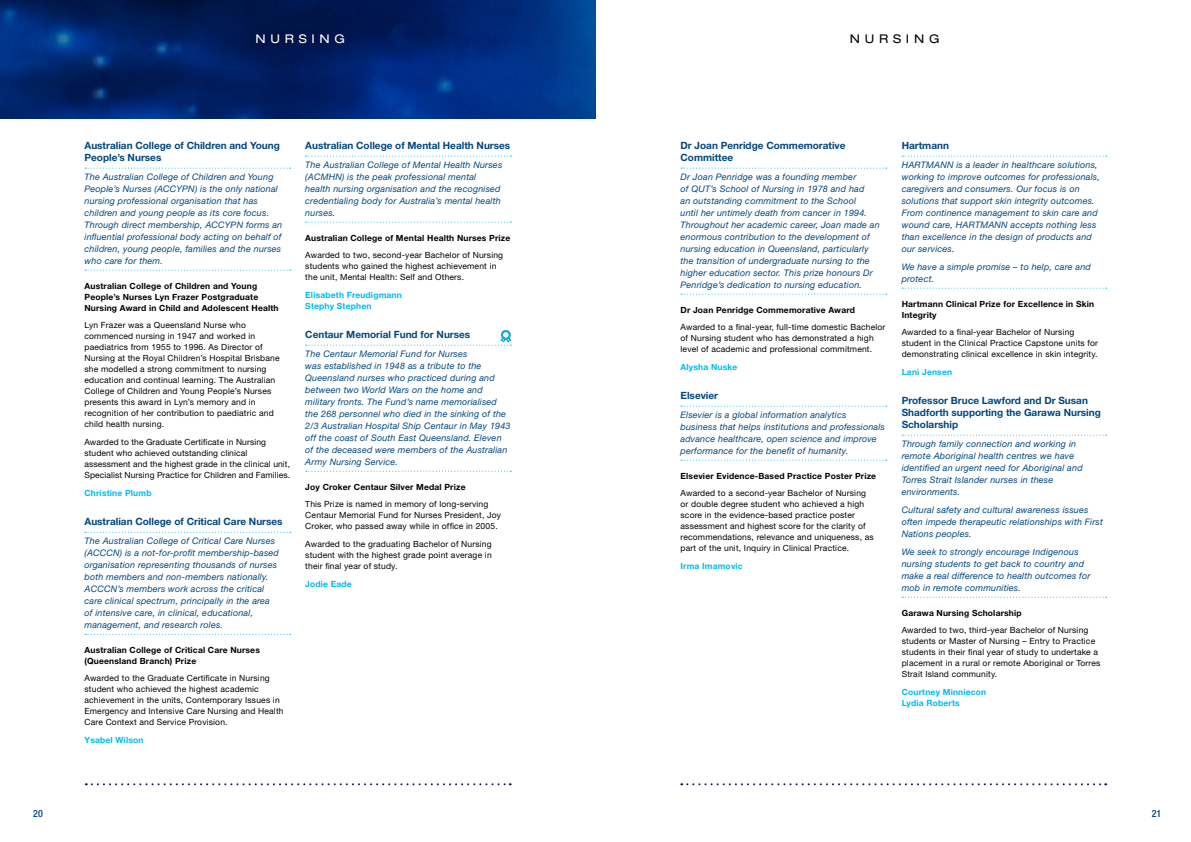
<style>
.page{position:relative;width:1191px;height:842px;background:#fff}
.page>*{position:absolute;margin:0;border:0;box-sizing:border-box;transform-origin:0 0}
.t1{font:expanded 12px "Helvetica Neue LT Pro";letter-spacing:.4em;color:#000}
.t2{font:expanded 12px "Helvetica Neue LT Pro";letter-spacing:.4em;color:#fff}
.t3{font:700 10px/12px "Helvetica Neue LT Pro";color:#00467f}
.t4{font:500 condensed 10px "Helvetica Neue LT Pro";color:#00467f}
.t5{font:italic 9px/12px "Helvetica Neue LT Pro";letter-spacing:.02em;color:#00467f}
.t6{font:8.5px/11px "Helvetica Neue LT Pro";letter-spacing:.02em;color:#000}
.t7{font:700 8.5px/11px "Helvetica Neue LT Pro";letter-spacing:.02em;color:#000}
.t8{font:700 8.5px/11px "Helvetica Neue LT Pro";letter-spacing:.02em;color:#00b9f1}
</style>
<div class="page">
<img style="left:0;top:0;width:595px;height:118px">
<svg style="left:86px;top:783px;width:425px;height:2px"></svg>
<svg style="left:681px;top:783px;width:425px;height:2px"></svg>
<svg style="left:85px;top:168px;width:205px;height:1px"></svg>
<svg style="left:85px;top:270px;width:205px;height:1px"></svg>
<svg style="left:85px;top:532px;width:205px;height:1px"></svg>
<svg style="left:85px;top:634px;width:205px;height:1px"></svg>
<svg style="left:306px;top:156px;width:205px;height:1px"></svg>
<svg style="left:306px;top:222px;width:205px;height:1px"></svg>
<svg style="left:306px;top:471px;width:205px;height:1px"></svg>
<svg style="left:681px;top:168px;width:205px;height:1px"></svg>
<svg style="left:681px;top:294px;width:205px;height:1px"></svg>
<svg style="left:681px;top:406px;width:205px;height:1px"></svg>
<svg style="left:681px;top:460px;width:205px;height:1px"></svg>
<svg style="left:902px;top:156px;width:204px;height:1px"></svg>
<svg style="left:902px;top:288px;width:204px;height:1px"></svg>
<svg style="left:902px;top:435px;width:204px;height:1px"></svg>
<svg style="left:902px;top:597px;width:204px;height:1px"></svg>
<svg style="left:306px;top:330px;width:205px;height:16px"></svg>
<h1 class="t2" style="left:255px;top:31px;width:91px">NURSING</h1>
<p class="t3" style="left:84px;top:139px;width:197px">Australian College of Children and Young<br>People’s Nurses</p>
<p class="t5" style="left:84px;top:171px;width:199px">The Australian College of Children and Young People’s Nurses (ACCYPN) is the only national nursing professional organisation that has children and young people as its core focus.<br>Through direct membership, ACCYPN forms an influential professional body acting on behalf of children, young people, families and the nurses who care for them.</p>
<p class="t7" style="left:84px;top:280px;width:196px">Australian College of Children and Young<br>People’s Nurses Lyn Frazer Postgraduate<br>Nursing Award in Child and Adolescent Health</p>
<p class="t6" style="left:84px;top:319px;width:197px">Lyn Frazer was a Queensland Nurse who commenced nursing in 1947 and worked in paediatrics from 1955 to 1996. As Director of Nursing at the Royal Children’s Hospital Brisbane she modelled a strong commitment to nursing education and continual learning. The Australian College of Children and Young People’s Nurses presents this award in Lyn’s memory and in recognition of her contribution to paediatric and child health nursing.</p>
<p class="t6" style="left:84px;top:436px;width:207px">Awarded to the Graduate Certificate in Nursing student who achieved outstanding clinical assessment and the highest grade in the clinical unit, Specialist Nursing Practice for Children and Families.</p>
<p class="t8" style="left:84px;top:487px;width:69px">Christine Plumb</p>
<p class="t3" style="left:84px;top:515px;width:200px">Australian College of Critical Care Nurses</p>
<p class="t5" style="left:84px;top:535px;width:196px">The Australian College of Critical Care Nurses (ACCCN) is a not-for-profit membership-based organisation representing thousands of nurses both members and non-members nationally.<br>ACCCN’s members work across the critical care clinical spectrum, principally in the area of intensive care, in clinical, educational, management, and research roles.</p>
<p class="t7" style="left:84px;top:645px;width:177px">Australian College of Critical Care Nurses (Queensland Branch) Prize</p>
<p class="t6" style="left:84px;top:672px;width:201px">Awarded to the Graduate Certificate in Nursing student who achieved the highest academic achievement in the units, Contemporary Issues in Emergency and Intensive Care Nursing and Health Care Context and Service Provision.</p>
<p class="t8" style="left:84px;top:734px;width:60px">Ysabel Wilson</p>
<p class="t3" style="left:305px;top:139px;width:206px">Australian College of Mental Health Nurses</p>
<p class="t5" style="left:305px;top:159px;width:198px">The Australian College of Mental Health Nurses (ACMHN) is the peak professional mental health nursing organisation and the recognised credentialing body for Australia’s mental health nurses.</p>
<p class="t7" style="left:305px;top:232px;width:207px">Australian College of Mental Health Nurses Prize</p>
<p class="t6" style="left:305px;top:249px;width:199px">Awarded to two, second-year Bachelor of Nursing students who gained the highest achievement in the unit, Mental Health: Self and Others.</p>
<p class="t8" style="left:305px;top:289px;width:98px">Elisabeth Freudigmann<br>Stephy Stephen</p>
<p class="t3" style="left:305px;top:328px;width:166px">Centaur Memorial Fund for Nurses</p>
<p class="t5" style="left:305px;top:348px;width:207px">The Centaur Memorial Fund for Nurses<br>was established in 1948 as a tribute to the Queensland nurses who practiced during and between two World Wars on the home and military fronts. The Fund’s name memorialised the 268 personnel who died in the sinking of the 2/3 Australian Hospital Ship Centaur in May 1943 off the coast of South East Queensland. Eleven of the deceased were members of the Australian Army Nursing Service.</p>
<p class="t7" style="left:305px;top:481px;width:162px">Joy Croker Centaur Silver Medal Prize</p>
<p class="t6" style="left:305px;top:498px;width:197px">This Prize is named in memory of long-serving<br>Centaur Memorial Fund for Nurses President, Joy<br>Croker, who passed away while in office in 2005.</p>
<p class="t6" style="left:305px;top:538px;width:188px;text-align:justify">Awarded to the graduating Bachelor of Nursing student with the highest grade point average in their final year of study.</p>
<p class="t8" style="left:305px;top:578px;width:48px">Jodie Eade</p>
<h1 class="t1" style="left:850px;top:31px;width:91px">NURSING</h1>
<p class="t3" style="left:680px;top:139px;width:166px">Dr Joan Penridge Commemorative<br>Committee</p>
<p class="t5" style="left:680px;top:171px;width:201px">Dr Joan Penridge was a founding member<br>of QUT’s School of Nursing in 1978 and had<br>an outstanding commitment to the School<br>until her untimely death from cancer in 1994.<br>Throughout her academic career, Joan made an enormous contribution to the development of nursing education in Queensland, particularly the transition of undergraduate nursing to the higher education sector. This prize honours Dr Penridge’s dedication to nursing education.</p>
<p class="t7" style="left:680px;top:304px;width:176px">Dr Joan Penridge Commemorative Award</p>
<p class="t6" style="left:680px;top:321px;width:206px">Awarded to a final-year, full-time domestic Bachelor of Nursing student who has demonstrated a high level of academic and professional commitment.</p>
<p class="t8" style="left:680px;top:361px;width:58px">Alysha Nuske</p>
<p class="t3" style="left:680px;top:389px;width:39px">Elsevier</p>
<p class="t5" style="left:680px;top:409px;width:206px">Elsevier is a global information analytics business that helps institutions and professionals advance healthcare, open science and improve performance for the benefit of humanity.</p>
<p class="t7" style="left:680px;top:470px;width:197px">Elsevier Evidence-Based Practice Poster Prize</p>
<p class="t6" style="left:680px;top:487px;width:195px">Awarded to a second-year Bachelor of Nursing or double degree student who achieved a high score in the evidence-based practice poster assessment and highest score for the clarity of recommendations, relevance and uniqueness, as part of the unit, Inquiry in Clinical Practice.</p>
<p class="t8" style="left:680px;top:560px;width:64px">Irma Imamovic</p>
<p class="t3" style="left:901px;top:139px;width:49px">Hartmann</p>
<p class="t5" style="left:901px;top:159px;width:200px">HARTMANN is a leader in healthcare solutions, working to improve outcomes for professionals, caregivers and consumers. Our focus is on solutions that support skin integrity outcomes.<br>From continence management to skin care and wound care, HARTMANN accepts nothing less than excellence in the design of products and our services.</p>
<p class="t5" style="left:901px;top:261px;width:191px">We have a simple promise – to help, care and protect.</p>
<p class="t7" style="left:901px;top:298px;width:194px">Hartmann Clinical Prize for Excellence in Skin<br>Integrity</p>
<p class="t6" style="left:901px;top:326px;width:198px">Awarded to a final-year Bachelor of Nursing student in the Clinical Practice Capstone units for demonstrating clinical excellence in skin integrity.</p>
<p class="t8" style="left:901px;top:366px;width:52px">Lani Jensen</p>
<p class="t3" style="left:901px;top:394px;width:201px">Professor Bruce Lawford and Dr Susan<br>Shadforth supporting the Garawa Nursing<br>Scholarship</p>
<p class="t5" style="left:901px;top:438px;width:182px">Through family connection and working in remote Aboriginal health centres we have identified an urgent need for Aboriginal and Torres Strait Islander nurses in these environments.</p>
<p class="t5" style="left:901px;top:504px;width:203px">Cultural safety and cultural awareness issues often impede therapeutic relationships with First<br>Nations peoples.</p>
<p class="t5" style="left:901px;top:546px;width:190px">We seek to strongly encourage Indigenous nursing students to get back to country and make a real difference to health outcomes for mob in remote communities.</p>
<p class="t7" style="left:901px;top:607px;width:121px">Garawa Nursing Scholarship</p>
<p class="t6" style="left:901px;top:624px;width:200px">Awarded to two, third-year Bachelor of Nursing students or Master of Nursing – Entry to Practice students in their final year of study to undertake a placement in a rural or remote Aboriginal or Torres Strait Island community.</p>
<p class="t8" style="left:901px;top:686px;width:86px">Courtney Minniecon<br>Lydia Roberts</p>
<p class="t4" style="left:33px;top:807px;width:11px">20</p>
<p class="t4" style="left:1151px;top:807px;width:11px">21</p>
</div>
